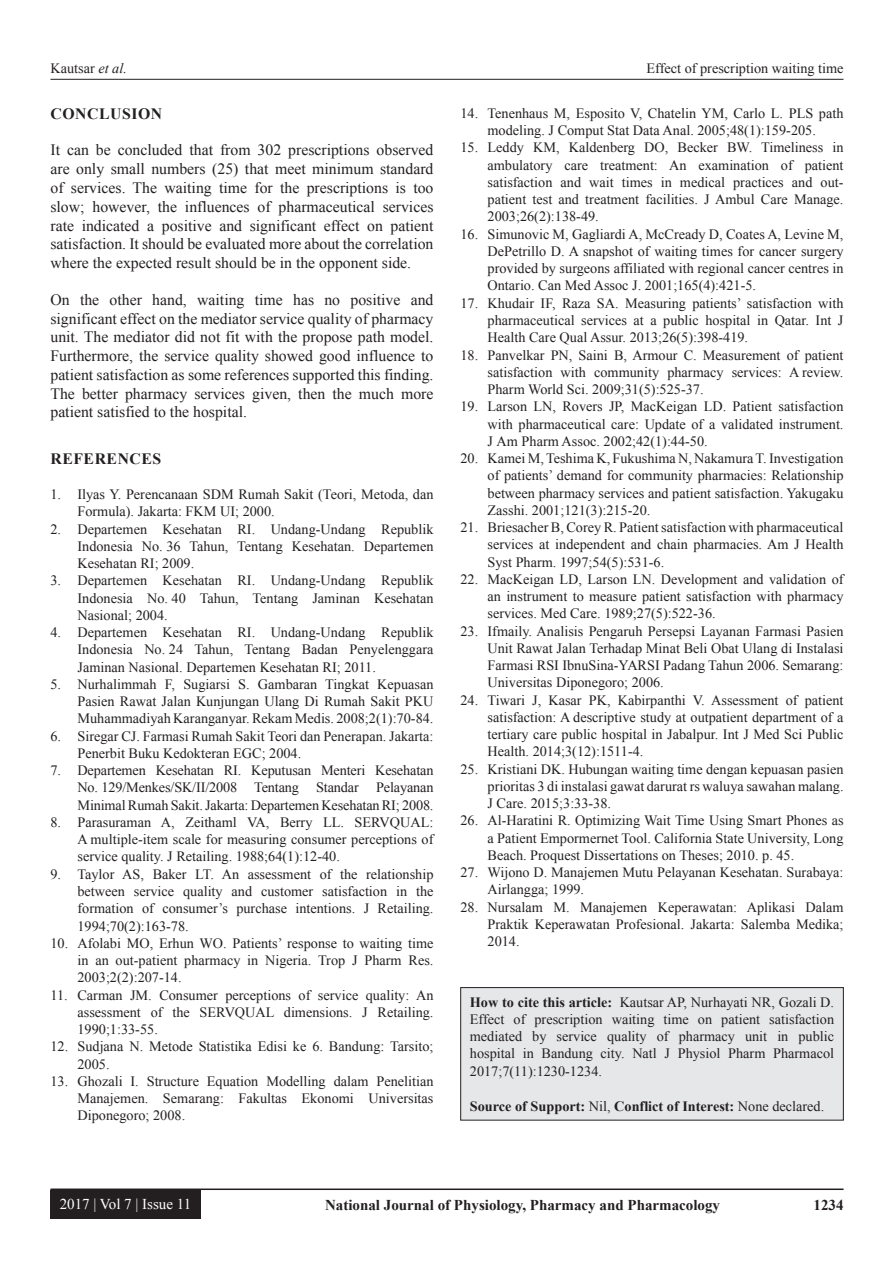
<style>
.page{position:relative;width:894px;height:1263px;background:#fff}
.page>*{position:absolute;margin:0;border:0;box-sizing:border-box;transform-origin:0 0}
.TX{font:15.75px/18.8px "Times New Roman";color:#231f20;text-align:justify}
.t1{font:700 15.75px "Times New Roman";letter-spacing:.035em;color:#231f20}
.t2{font:700 15px "Times New Roman";color:#231f20}
.t3{font:15px "Times New Roman";color:#fff}
.REF{font:14.25px/17.2px "Times New Roman";color:#231f20;text-align:justify}
.HTC{font:14.25px/17.2px "Times New Roman";color:#231f20;text-align:justify}
.HTC-2{font:700 14.25px "Times New Roman";color:#231f20}
.s1{font-style:italic}
.s2{font-weight:700}
.s3{font-weight:400}
</style>
<div class="page">
<hr style="left:50px;top:79px;width:793px;height:1px;background:#231f20">
<hr style="left:50px;top:1188px;width:793px;height:2px;background:#231f20">
<div style="left:50px;top:1190px;width:150px;height:28px;background:#231f20"></div>
<div style="left:460px;top:987px;width:383px;height:133px;background:#e6e7e9"></div>
<div style="left:460px;top:987px;width:383px;height:133px;border:1px solid #231f20"></div>
<p class="HTC" style="left:50px;top:59px;width:78px">Kautsar <span class="s1">et al.</span></p>
<p class="HTC" style="left:646px;top:59px;width:198px">Effect of prescription waiting time</p>
<h1 class="t1" style="left:50px;top:102px;width:113px">CONCLUSION</h1>
<p class="TX" style="left:50px;top:140px;width:384px">It can be concluded that from 302 prescriptions observed are only small numbers (25) that meet minimum standard of services. The waiting time for the prescriptions is too slow; however, the influences of pharmaceutical services rate indicated a positive and significant effect on patient satisfaction. It should be evaluated more about the correlation where the expected result should be in the opponent side.</p>
<p class="TX" style="left:50px;top:290px;width:384px">On the other hand, waiting time has no positive and significant effect on the mediator service quality of pharmacy unit. The mediator did not fit with the propose path model.<br>Furthermore, the service quality showed good influence to patient satisfaction as some references supported this finding.<br>The better pharmacy services given, then the much more patient satisfied to the hospital.</p>
<h1 class="t1" style="left:50px;top:447px;width:112px">REFERENCES</h1>
<p class="REF" style="left:77px;top:485px;width:357px;text-indent:-27px">1. Ilyas Y. Perencanaan SDM Rumah Sakit (Teori, Metoda, dan<br>Formula). Jakarta: FKM UI; 2000.</p>
<p class="REF" style="left:77px;top:520px;width:357px;text-indent:-27px">2. Departemen Kesehatan RI. Undang-Undang Republik Indonesia No. 36 Tahun, Tentang Kesehatan. Departemen Kesehatan RI; 2009.</p>
<p class="REF" style="left:77px;top:571px;width:357px;text-indent:-27px">3. Departemen Kesehatan RI. Undang-Undang Republik Indonesia No. 40 Tahun, Tentang Jaminan Kesehatan Nasional; 2004.</p>
<p class="REF" style="left:77px;top:623px;width:357px;text-indent:-27px">4. Departemen Kesehatan RI. Undang-Undang Republik Indonesia No. 24 Tahun, Tentang Badan Penyelenggara Jaminan Nasional. Departemen Kesehatan RI; 2011.</p>
<p class="REF" style="left:77px;top:675px;width:357px;text-indent:-27px">5. Nurhalimmah F, Sugiarsi S. Gambaran Tingkat Kepuasan Pasien Rawat Jalan Kunjungan Ulang Di Rumah Sakit PKU Muhammadiyah Karanganyar. Rekam Medis. 2008;2(1):70-84.</p>
<p class="REF" style="left:77px;top:727px;width:357px;text-indent:-27px">6. Siregar CJ. Farmasi Rumah Sakit Teori dan Penerapan. Jakarta:<br>Penerbit Buku Kedokteran EGC; 2004.</p>
<p class="REF" style="left:77px;top:761px;width:357px;text-indent:-27px">7. Departemen Kesehatan RI. Keputusan Menteri Kesehatan No. 129/Menkes/SK/II/2008 Tentang Standar Pelayanan Minimal Rumah Sakit. Jakarta: Departemen Kesehatan RI; 2008.</p>
<p class="REF" style="left:77px;top:813px;width:357px;text-indent:-27px">8. Parasuraman A, Zeithaml VA, Berry LL. SERVQUAL:<br>A multiple-item scale for measuring consumer perceptions of service quality. J Retailing. 1988;64(1):12-40.</p>
<p class="REF" style="left:77px;top:865px;width:357px;text-indent:-27px">9. Taylor AS, Baker LT. An assessment of the relationship between service quality and customer satisfaction in the formation of consumer’s purchase intentions. J Retailing.<br>1994;70(2):163-78.</p>
<p class="REF" style="left:77px;top:934px;width:357px;text-indent:-27px">10. Afolabi MO, Erhun WO. Patients’ response to waiting time in an out-patient pharmacy in Nigeria. Trop J Pharm Res.<br>2003;2(2):207-14.</p>
<p class="REF" style="left:77px;top:985px;width:357px;text-indent:-27px">11. Carman JM. Consumer perceptions of service quality: An assessment of the SERVQUAL dimensions. J Retailing.<br>1990;1:33-55.</p>
<p class="REF" style="left:77px;top:1037px;width:357px;text-indent:-27px">12. Sudjana N. Metode Statistika Edisi ke 6. Bandung: Tarsito;<br>2005.</p>
<p class="REF" style="left:77px;top:1072px;width:357px;text-indent:-27px">13. Ghozali I. Structure Equation Modelling dalam Penelitian Manajemen. Semarang: Fakultas Ekonomi Universitas Diponegoro; 2008.</p>
<p class="REF" style="left:460px;top:104px;width:384px;text-align:center">14. Tenenhaus M, Esposito V, Chatelin YM, Carlo L. PLS path modeling. J Comput Stat Data Anal. 2005;48(1):159-205.</p>
<p class="REF" style="left:487px;top:139px;width:357px;text-indent:-27px">15. Leddy KM, Kaldenberg DO, Becker BW. Timeliness in ambulatory care treatment: An examination of patient satisfaction and wait times in medical practices and out&shy;patient test and treatment facilities. J Ambul Care Manage.<br>2003;26(2):138-49.</p>
<p class="REF" style="left:487px;top:225px;width:357px;text-indent:-27px">16. Simunovic M, Gagliardi A, McCready D, Coates A, Levine M, DePetrillo D. A snapshot of waiting times for cancer surgery provided by surgeons affiliated with regional cancer centres in Ontario. Can Med Assoc J. 2001;165(4):421-5.</p>
<p class="REF" style="left:487px;top:294px;width:357px;text-indent:-27px">17. Khudair IF, Raza SA. Measuring patients’ satisfaction with pharmaceutical services at a public hospital in Qatar. Int J Health Care Qual Assur. 2013;26(5):398-419.</p>
<p class="REF" style="left:487px;top:346px;width:357px;text-indent:-27px">18. Panvelkar PN, Saini B, Armour C. Measurement of patient satisfaction with community pharmacy services: A review.<br>Pharm World Sci. 2009;31(5):525-37.</p>
<p class="REF" style="left:487px;top:397px;width:357px;text-indent:-27px">19. Larson LN, Rovers JP, MacKeigan LD. Patient satisfaction with pharmaceutical care: Update of a validated instrument.<br>J Am Pharm Assoc. 2002;42(1):44-50.</p>
<p class="REF" style="left:487px;top:449px;width:357px;text-indent:-27px">20. Kamei M, Teshima K, Fukushima N, Nakamura T. Investigation of patients’ demand for community pharmacies: Relationship between pharmacy services and patient satisfaction. Yakugaku Zasshi. 2001;121(3):215-20.</p>
<p class="REF" style="left:487px;top:518px;width:357px;text-indent:-27px">21. Briesacher B, Corey R. Patient satisfaction with pharmaceutical services at independent and chain pharmacies. Am J Health Syst Pharm. 1997;54(5):531-6.</p>
<p class="REF" style="left:487px;top:570px;width:357px;text-indent:-27px">22. MacKeigan LD, Larson LN. Development and validation of an instrument to measure patient satisfaction with pharmacy services. Med Care. 1989;27(5):522-36.</p>
<p class="REF" style="left:487px;top:622px;width:357px;text-indent:-27px">23. Ifmaily. Analisis Pengaruh Persepsi Layanan Farmasi Pasien Unit Rawat Jalan Terhadap Minat Beli Obat Ulang di Instalasi Farmasi RSI IbnuSina-YARSI Padang Tahun 2006. Semarang:<br>Universitas Diponegoro; 2006.</p>
<p class="REF" style="left:487px;top:691px;width:357px;text-indent:-27px">24. Tiwari J, Kasar PK, Kabirpanthi V. Assessment of patient satisfaction: A descriptive study at outpatient department of a tertiary care public hospital in Jabalpur. Int J Med Sci Public Health. 2014;3(12):1511-4.</p>
<p class="REF" style="left:487px;top:760px;width:357px;text-indent:-27px">25. Kristiani DK. Hubungan waiting time dengan kepuasan pasien prioritas 3 di instalasi gawat darurat rs waluya sawahan malang.<br>J Care. 2015;3:33-38.</p>
<p class="REF" style="left:487px;top:811px;width:357px;text-indent:-27px">26. Al-Haratini R. Optimizing Wait Time Using Smart Phones as a Patient Empormernet Tool. California State University, Long Beach. Proquest Dissertations on Theses; 2010. p. 45.</p>
<p class="REF" style="left:487px;top:863px;width:357px;text-indent:-27px">27. Wijono D. Manajemen Mutu Pelayanan Kesehatan. Surabaya:<br>Airlangga; 1999.</p>
<p class="REF" style="left:487px;top:898px;width:357px;text-indent:-27px">28. Nursalam M. Manajemen Keperawatan: Aplikasi Dalam Praktik Keperawatan Profesional. Jakarta: Salemba Medika; 2014.</p>
<p class="HTC" style="left:469px;top:992px;width:365px"><span class="s2">How to cite this article:</span> Kautsar AP, Nurhayati NR, Gozali D.<br>Effect of prescription waiting time on patient satisfaction mediated by service quality of pharmacy unit in public hospital in Bandung city. Natl J Physiol Pharm Pharmacol 2017;7(11):1230-1234.</p>
<p class="HTC-2" style="left:469px;top:1095px;width:356px">Source of Support: <span class="s3">Nil,</span> Conflict of Interest: <span class="s3">None declared.</span></p>
<p class="t3" style="left:60px;top:1193px;width:133px">2017 | Vol 7 | Issue 11</p>
<p class="t2" style="left:325px;top:1194px;width:396px">National Journal of Physiology, Pharmacy and Pharmacology</p>
<p class="t2" style="left:813px;top:1194px;width:31px">1234</p>
</div>
